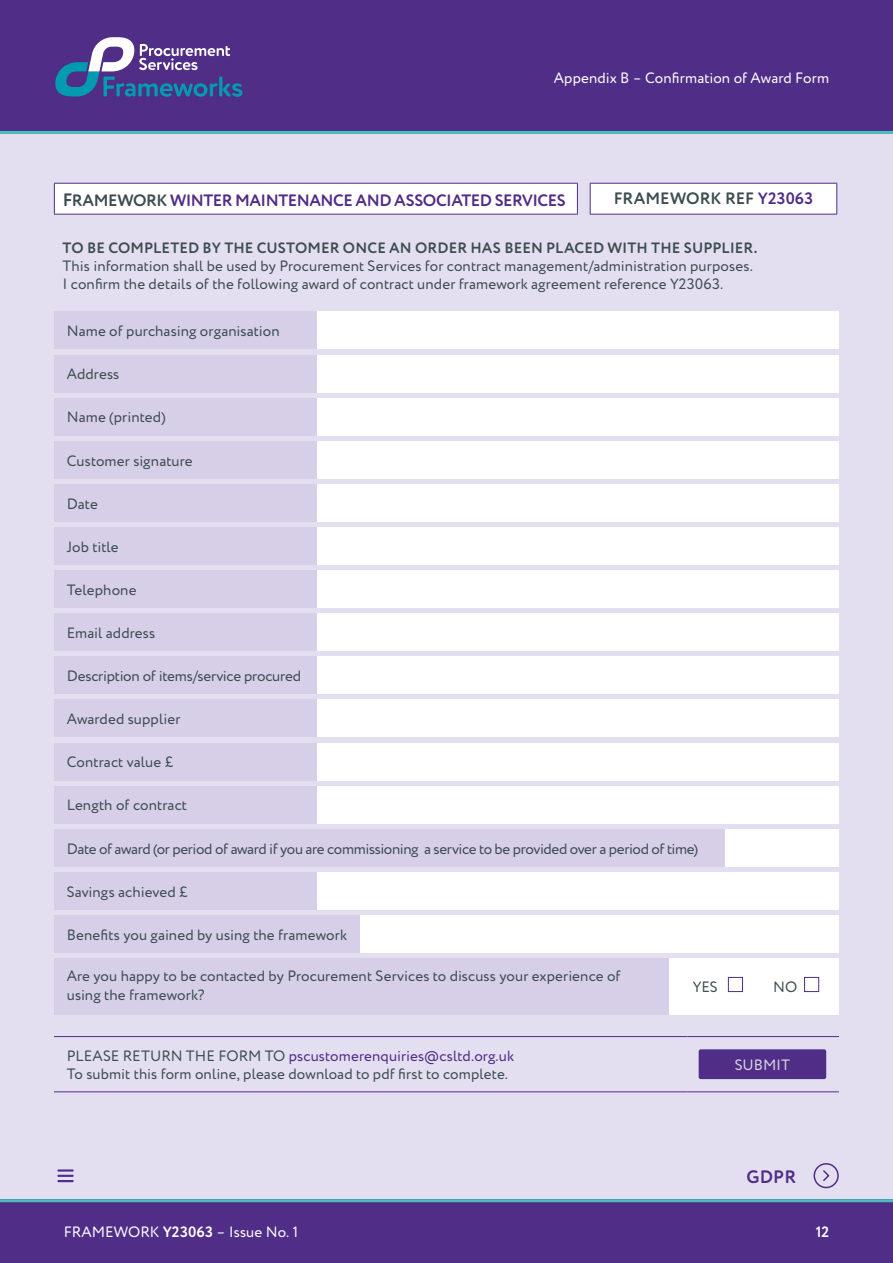
<style>
.page{position:relative;width:893px;height:1263px;background:#fff}
.page>*{position:absolute;margin:0;border:0;box-sizing:border-box;transform-origin:0 0}
.t1{font:700 18px "Circe Rounded";color:#502d87}
.t2{font:700 16.5px "Circe Rounded";letter-spacing:-.03em;color:#502d87}
.t3{font:700 16.5px "Circe Rounded";letter-spacing:.005em;color:#3d4d51}
.t4{font:15px/18px "Circe Rounded";letter-spacing:.005em;color:#3d4d51}
.t5{font:15px "Circe Rounded";letter-spacing:-.025em;color:#3d4d51}
.t6{font:700 15px "Circe Rounded";letter-spacing:.005em;color:#3d4d51}
.t7{font:15px "Circe Rounded";letter-spacing:.005em;color:#fff}
.t8{font:15px "Circe Rounded";letter-spacing:-.015em;color:#3d4d51}
.t9{font:15px "Circe Rounded";letter-spacing:-.01em;color:#dbd6e2}
.t10{font:700 15px "Circe Rounded";color:#fff}
.s1{font-size:18px;color:#3d4d51}
.s2{color:#3d4d51}
.s3{color:#502d87}
.s4{font-weight:700}
</style>
<div class="page">
<div style="left:0;top:9px;width:893px;height:1254px;background:#e4dff0"></div>
<div style="left:0;top:1199px;width:893px;height:64px;background:#502d87"></div>
<hr style="left:0;top:1199px;width:893px;height:3px;background:#50bcbd">
<div style="left:0;top:0;width:893px;height:134px;background:#502d87"></div>
<hr style="left:0;top:131px;width:893px;height:3px;background:#50bcbd">
<svg style="left:55px;top:37px;width:187px;height:60px"></svg>
<div style="left:813px;top:1163px;width:26px;height:25px;border:2px solid #502d87;border-radius:50%"></div>
<svg style="left:823px;top:1170px;width:7px;height:11px"></svg>
<div style="left:55px;top:183px;width:781px;height:31px;background:#fff"></div>
<hr style="left:54px;top:184px;width:1px;height:30px;background:#502d87">
<hr style="left:54px;top:183px;width:524px;height:1px;background:#502d87">
<hr style="left:54px;top:214px;width:524px;height:1px;background:#502d87">
<hr style="left:577px;top:184px;width:1px;height:30px;background:#502d87">
<hr style="left:590px;top:184px;width:1px;height:30px;background:#502d87">
<hr style="left:590px;top:183px;width:247px;height:1px;background:#502d87">
<hr style="left:836px;top:184px;width:1px;height:30px;background:#502d87">
<hr style="left:590px;top:214px;width:247px;height:1px;background:#502d87">
<div style="left:54px;top:312px;width:264px;height:37px;background:#d7cfe8"></div>
<div style="left:318px;top:312px;width:521px;height:37px;background:#fff"></div>
<div style="left:54px;top:355px;width:264px;height:37px;background:#d7cfe8"></div>
<div style="left:318px;top:355px;width:521px;height:37px;background:#fff"></div>
<div style="left:54px;top:398px;width:264px;height:37px;background:#d7cfe8"></div>
<div style="left:318px;top:398px;width:521px;height:37px;background:#fff"></div>
<div style="left:54px;top:441px;width:264px;height:37px;background:#d7cfe8"></div>
<div style="left:318px;top:441px;width:521px;height:37px;background:#fff"></div>
<div style="left:54px;top:484px;width:264px;height:37px;background:#d7cfe8"></div>
<div style="left:318px;top:484px;width:521px;height:37px;background:#fff"></div>
<div style="left:54px;top:527px;width:264px;height:38px;background:#d7cfe8"></div>
<div style="left:318px;top:527px;width:521px;height:38px;background:#fff"></div>
<div style="left:54px;top:571px;width:264px;height:37px;background:#d7cfe8"></div>
<div style="left:318px;top:571px;width:521px;height:37px;background:#fff"></div>
<div style="left:54px;top:614px;width:264px;height:37px;background:#d7cfe8"></div>
<div style="left:318px;top:614px;width:521px;height:37px;background:#fff"></div>
<div style="left:54px;top:657px;width:264px;height:37px;background:#d7cfe8"></div>
<div style="left:318px;top:657px;width:521px;height:37px;background:#fff"></div>
<div style="left:54px;top:700px;width:264px;height:37px;background:#d7cfe8"></div>
<div style="left:318px;top:700px;width:521px;height:37px;background:#fff"></div>
<div style="left:54px;top:743px;width:264px;height:37px;background:#d7cfe8"></div>
<div style="left:318px;top:743px;width:521px;height:37px;background:#fff"></div>
<div style="left:54px;top:786px;width:264px;height:37px;background:#d7cfe8"></div>
<div style="left:318px;top:786px;width:521px;height:37px;background:#fff"></div>
<div style="left:54px;top:829px;width:671px;height:37px;background:#d7cfe8"></div>
<div style="left:725px;top:829px;width:114px;height:37px;background:#fff"></div>
<div style="left:54px;top:872px;width:264px;height:37px;background:#d7cfe8"></div>
<div style="left:318px;top:872px;width:521px;height:37px;background:#fff"></div>
<div style="left:54px;top:915px;width:306px;height:37px;background:#d7cfe8"></div>
<div style="left:360px;top:915px;width:479px;height:37px;background:#fff"></div>
<div style="left:54px;top:958px;width:616px;height:57px;background:#d7cfe8"></div>
<div style="left:670px;top:958px;width:169px;height:57px;background:#fff"></div>
<div style="left:728px;top:977px;width:15px;height:15px;background:#fff;border:1px solid #502d87"></div>
<div style="left:804px;top:977px;width:15px;height:15px;background:#fff;border:1px solid #502d87"></div>
<hr style="left:54px;top:1036px;width:634px;height:1px;background:#502d87">
<hr style="left:54px;top:1091px;width:634px;height:1px;background:#502d87">
<hr style="left:688px;top:1036px;width:151px;height:1px;background:#502d87">
<hr style="left:688px;top:1091px;width:151px;height:1px;background:#502d87">
<div style="left:699px;top:1049px;width:127px;height:30px;background:#502d87;border-radius:2px"></div>
<svg style="left:57px;top:1169px;width:17px;height:13px"></svg>
<p class="t7" style="left:554px;top:70px;width:277px">Appendix B – Confirmation of Award Form</p>
<p class="t2" style="left:63px;top:190px;width:504px"><span class="s1">F</span><span class="s2">RAMEWORK</span> WINTER MAINTENANCE AND ASSOCIATED SERVICES</p>
<p class="t3" style="left:614px;top:189px;width:201px">FRAMEWORK REF <span class="s3">Y23063</span></p>
<p class="t6" style="left:63px;top:239px;width:696px">TO BE COMPLETED BY THE CUSTOMER ONCE AN ORDER HAS BEEN PLACED WITH THE SUPPLIER.</p>
<p class="t4" style="left:63px;top:257px;width:692px">This information shall be used by Procurement Services for contract management/administration purposes.<br>I confirm the details of the following award of contract under framework agreement reference Y23063.</p>
<p class="t4" style="left:67px;top:323px;width:215px">Name of purchasing organisation</p>
<p class="t4" style="left:67px;top:366px;width:54px">Address</p>
<p class="t4" style="left:67px;top:409px;width:100px">Name (printed)</p>
<p class="t4" style="left:67px;top:452px;width:128px">Customer signature</p>
<p class="t4" style="left:67px;top:495px;width:33px">Date</p>
<p class="t4" style="left:67px;top:538px;width:54px">Job title</p>
<p class="t4" style="left:67px;top:581px;width:71px">Telephone</p>
<p class="t4" style="left:67px;top:624px;width:90px">Email address</p>
<p class="t8" style="left:67px;top:667px;width:236px">Description of items/service procured</p>
<p class="t4" style="left:67px;top:711px;width:115px">Awarded supplier</p>
<p class="t4" style="left:67px;top:754px;width:108px">Contract value £</p>
<p class="t4" style="left:67px;top:797px;width:122px">Length of contract</p>
<p class="t5" style="left:67px;top:840px;width:633px">Date of award (or period of award if you are commissioning a service to be provided over a period of time)</p>
<p class="t4" style="left:67px;top:883px;width:123px">Savings achieved £</p>
<p class="t4" style="left:67px;top:926px;width:282px">Benefits you gained by using the framework</p>
<p class="t4" style="left:67px;top:966px;width:555px;line-height:19.5px">Are you happy to be contacted by Procurement Services to discuss your experience of using the framework?</p>
<p class="t4" style="left:693px;top:978px;width:27px">YES</p>
<p class="t4" style="left:773px;top:978px;width:26px">NO</p>
<p class="t4" style="left:67px;top:1047px;width:449px">PLEASE RETURN THE FORM TO <span class="s3">pscustomerenquiries@csltd.org.uk<br></span>To submit this form online, please download to pdf first to complete.</p>
<p class="t9" style="left:735px;top:1056px;width:57px">SUBMIT</p>
<p class="t1" style="left:746px;top:1166px;width:51px">GDPR</p>
<p class="t7" style="left:64px;top:1223px;width:236px">FRAMEWORK <span class="s4">Y23063</span> – Issue No. 1</p>
<p class="t10" style="left:816px;top:1223px;width:15px">12</p>
</div>
